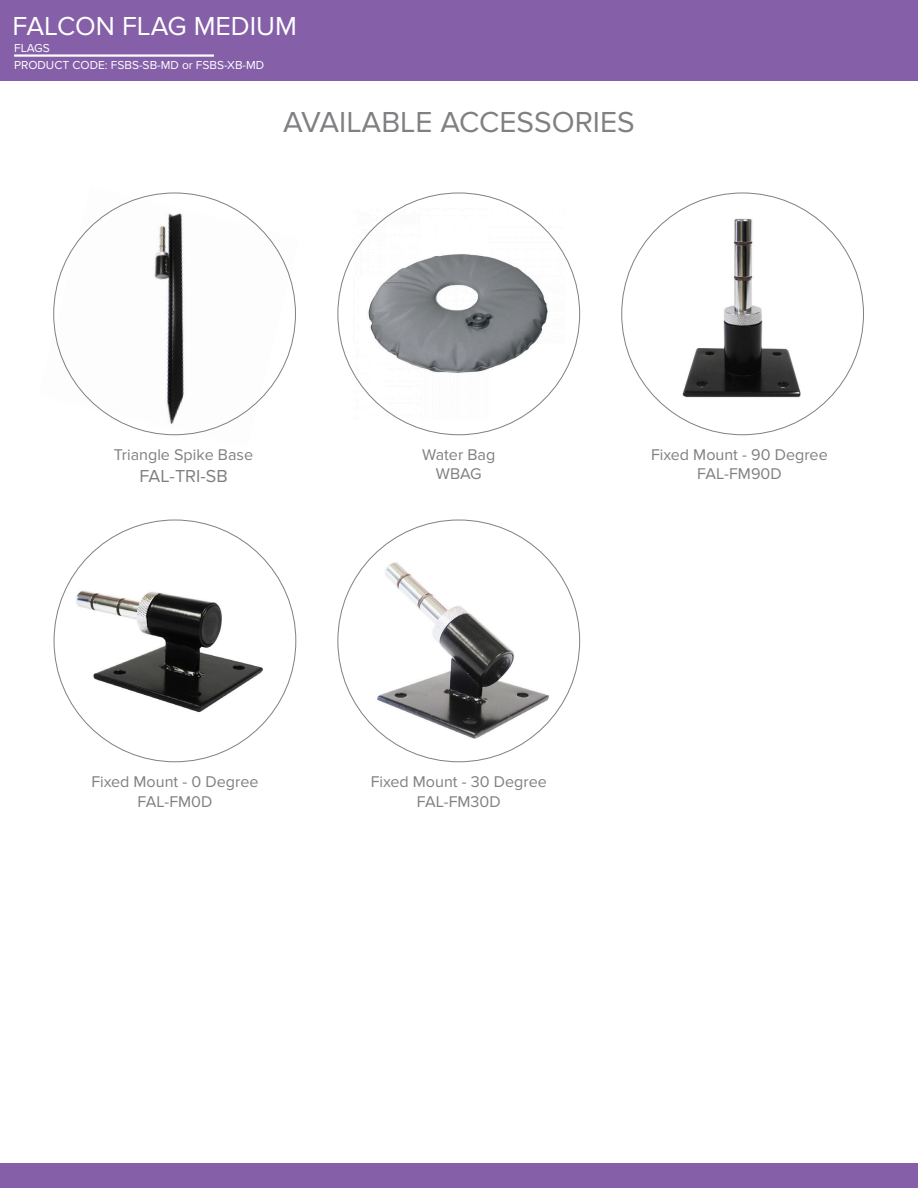
<style>
.page{position:relative;width:918px;height:1188px;background:#fff}
.page>*{position:absolute;margin:0;border:0;box-sizing:border-box;transform-origin:0 0}
.Category_Sub_Title_2{font:30px "Proxima Nova";color:#808083}
.Category_Sub_Title_2-2{font:27px "Proxima Nova";color:#fff}
.t1{font:18px "Proxima Nova";color:#808083}
.t2{font:16.05px "Proxima Nova";color:#808083}
.top_page_name_regula{font:12px "Proxima Nova";color:#fff}
</style>
<div class="page">
<img style="left:645px;top:215px;width:195px;height:194px">
<img style="left:365px;top:553px;width:194px;height:194px">
<img style="left:72px;top:553px;width:194px;height:194px">
<img style="left:353px;top:208px;width:212px;height:212px">
<div style="left:0;top:1164px;width:918px;height:24px;background:#855fa8"></div>
<img style="left:53px;top:194px;width:243px;height:242px">
<div style="left:0;top:0;width:918px;height:81px;background:#855fa8"></div>
<hr style="left:14px;top:54px;width:200px;height:3px;background:#fff">
<p class="Category_Sub_Title_2-2" style="left:13px;top:11px;width:286px">FALCON FLAG MEDIUM</p>
<p class="top_page_name_regula" style="left:14px;top:58px;width:252px">PRODUCT CODE: FSBS-SB-MD or FSBS-XB-MD</p>
<p class="top_page_name_regula" style="left:14px;top:41px;width:37px">FLAGS</p>
<p class="Category_Sub_Title_2" style="left:283px;top:105px;width:353px">AVAILABLE ACCESSORIES</p>
<p class="t2" style="left:114px;top:445px;width:141px">Triangle Spike Base</p>
<p class="t1" style="left:139px;top:465px;width:90px">FAL-TRI-SB</p>
<p class="t2" style="left:422px;top:445px;width:75px">Water Bag</p>
<p class="t2" style="left:436px;top:465px;width:47px">WBAG</p>
<p class="t2" style="left:651px;top:445px;width:178px">Fixed Mount - 90 Degree</p>
<p class="t2" style="left:697px;top:465px;width:86px">FAL-FM90D</p>
<p class="t2" style="left:91px;top:773px;width:169px">Fixed Mount - 0 Degree</p>
<p class="t2" style="left:137px;top:792px;width:76px">FAL-FM0D</p>
<p class="t2" style="left:371px;top:773px;width:178px">Fixed Mount - 30 Degree</p>
<p class="t2" style="left:417px;top:792px;width:85px">FAL-FM30D</p>
</div>
